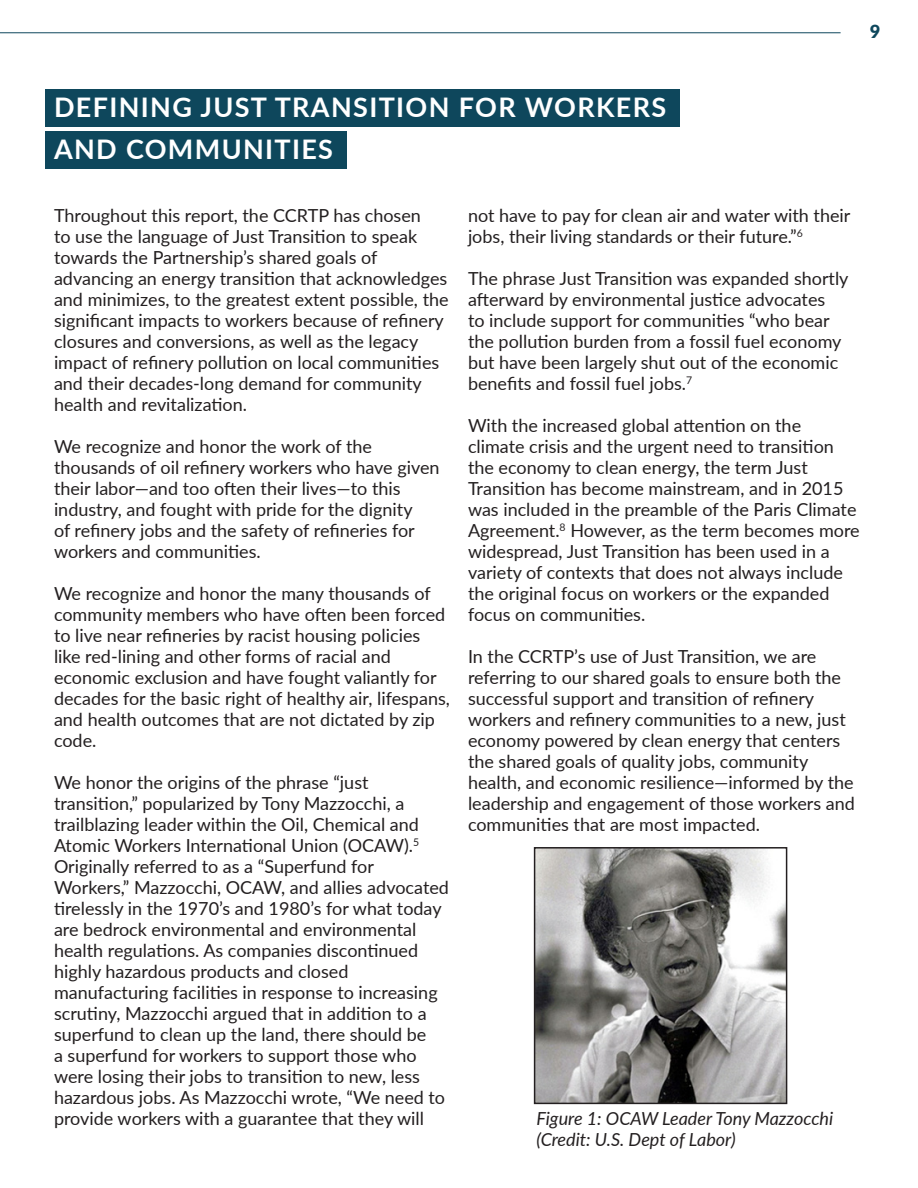
<style>
.page{position:relative;width:918px;height:1188px;background:#fff}
.page>*{position:absolute;margin:0;border:0;box-sizing:border-box;transform-origin:0 0}
.t1{font:700 27px "Lato";letter-spacing:.05em;color:#fff}
.t2{font:18px/21px "Lato";color:#231f20}
.t3{font:italic 18px/21px "Lato";color:#231f20}
.t4{font:900 18px "Lato";color:#0e475c}
</style>
<div class="page">
<hr style="left:0;top:32px;width:841px;height:1px;background:#0e475c">
<div style="left:45px;top:89px;width:635px;height:38px;background:#0e475c"></div>
<div style="left:45px;top:131px;width:301px;height:38px;background:#0e475c"></div>
<img style="left:537px;top:850px;width:247px;height:251px">
<div style="left:534px;top:847px;width:253px;height:257px;border:2px solid #231f20"></div>
<p class="t4" style="left:869px;top:21px;width:12px">9</p>
<p class="t1" style="left:54px;top:87px;width:614px">DEFINING JUST TRANSITION FOR WORKERS</p>
<p class="t1" style="left:54px;top:129px;width:281px">AND COMMUNITIES</p>
<p class="t2" style="left:54px;top:204px;width:396px">Throughout this report, the CCRTP has chosen<br>to use the language of Just Transition to speak towards the Partnership’s shared goals of advancing an energy transition that acknowledges and minimizes, to the greatest extent possible, the significant impacts to workers because of refinery closures and conversions, as well as the legacy impact of refinery pollution on local communities and their decades-long demand for community health and revitalization.</p>
<p class="t2" style="left:54px;top:435px;width:387px">We recognize and honor the work of the thousands of oil refinery workers who have given their labor—and too often their lives—to this industry, and fought with pride for the dignity<br>of refinery jobs and the safety of refineries for workers and communities.</p>
<p class="t2" style="left:54px;top:582px;width:397px">We recognize and honor the many thousands of community members who have often been forced to live near refineries by racist housing policies like red-lining and other forms of racial and economic exclusion and have fought valiantly for decades for the basic right of healthy air, lifespans, and health outcomes that are not dictated by zip code.</p>
<p class="t2" style="left:54px;top:771px;width:396px">We honor the origins of the phrase “just transition,” popularized by Tony Mazzocchi, a trailblazing leader within the Oil, Chemical and Atomic Workers International Union (OCAW).<sup>5<br></sup>Originally referred to as a “Superfund for Workers,” Mazzocchi, OCAW, and allies advocated tirelessly in the 1970’s and 1980’s for what today are bedrock environmental and environmental health regulations. As companies discontinued highly hazardous products and closed manufacturing facilities in response to increasing scrutiny, Mazzocchi argued that in addition to a superfund to clean up the land, there should be<br>a superfund for workers to support those who were losing their jobs to transition to new, less hazardous jobs. As Mazzocchi wrote, “We need to provide workers with a guarantee that they will</p>
<p class="t2" style="left:468px;top:204px;width:384px">not have to pay for clean air and water with their jobs, their living standards or their future.”<sup>6</sup></p>
<p class="t2" style="left:468px;top:267px;width:382px">The phrase Just Transition was expanded shortly afterward by environmental justice advocates<br>to include support for communities “who bear the pollution burden from a fossil fuel economy but have been largely shut out of the economic benefits and fossil fuel jobs.<sup>7</sup></p>
<p class="t2" style="left:468px;top:414px;width:393px">With the increased global attention on the climate crisis and the urgent need to transition the economy to clean energy, the term Just Transition has become mainstream, and in 2015 was included in the preamble of the Paris Climate Agreement.<sup>8</sup> However, as the term becomes more widespread, Just Transition has been used in a variety of contexts that does not always include the original focus on workers or the expanded focus on communities.</p>
<p class="t2" style="left:468px;top:645px;width:388px">In the CCRTP’s use of Just Transition, we are referring to our shared goals to ensure both the successful support and transition of refinery workers and refinery communities to a new, just economy powered by clean energy that centers the shared goals of quality jobs, community health, and economic resilience—informed by the leadership and engagement of those workers and communities that are most impacted.</p>
<p class="t3" style="left:536px;top:1107px;width:298px">Figure 1: OCAW Leader Tony Mazzocchi (Credit: U.S. Dept of Labor)</p>
</div>
